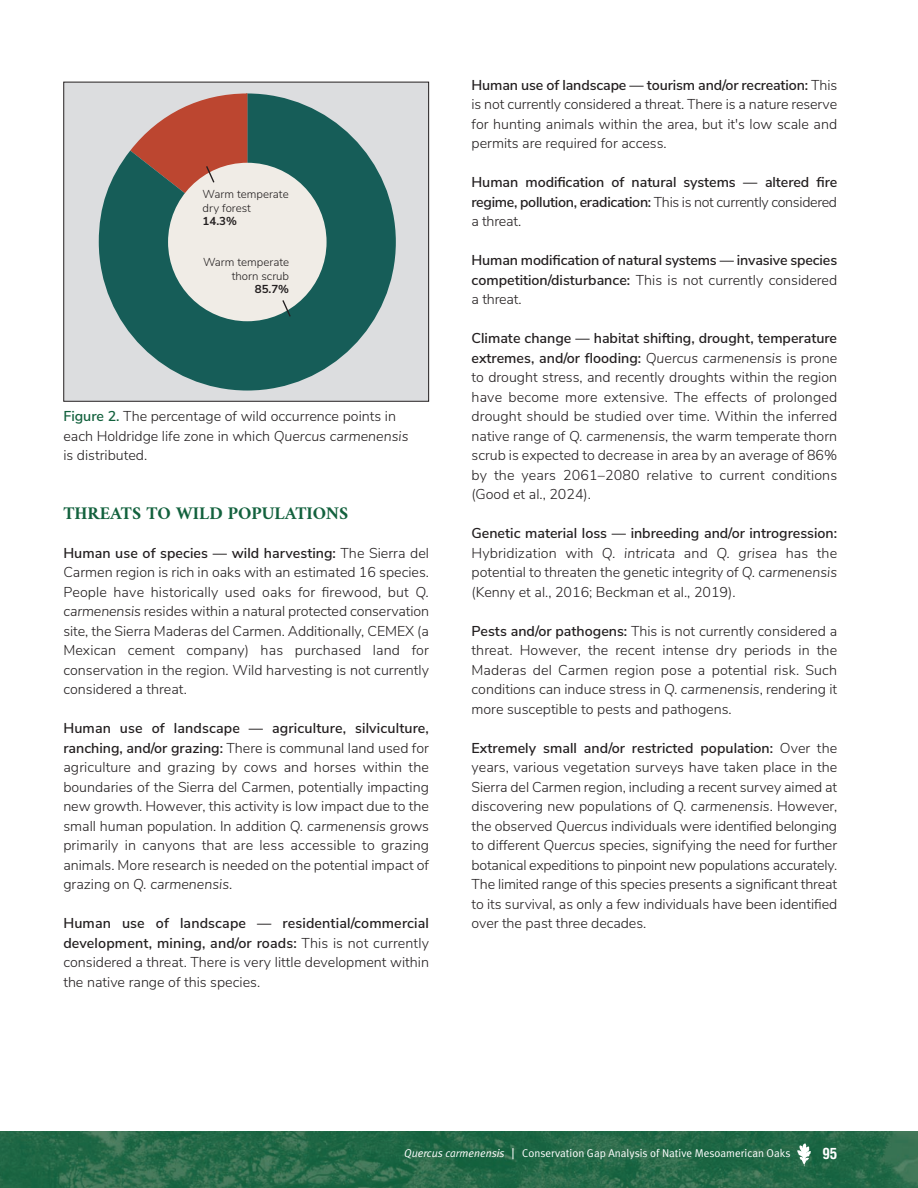
<style>
.page{position:relative;width:918px;height:1188px;background:#fff}
.page>*{position:absolute;margin:0;border:0;box-sizing:border-box;transform-origin:0 0}
.t1{font:700 18px "Amiri";color:#12613d}
.t2{font:700 condensed 15px "Helvetica";color:#fff}
.t3{font:300 14.25px/19.5px "Nunito Sans";color:#231f20;text-align:justify}
.t4{font:600 14.25px/19.5px "Nunito Sans";letter-spacing:-.01em;color:#231f20;text-align:justify}
.t5{font:300 11.4px/13.8px "Nunito Sans";color:#231f20}
.t6{font:11.25px "Meta Plus Normal";color:#fff}
.t7{font:italic 11.25px "Meta Plus Normal";color:#fff}
.s1{font-weight:700}
.s2{font-weight:600;color:#12613d}
.s3{font-style:italic}
.s4{font-weight:600}
.s5{font-weight:300}
</style>
<div class="page">
<img style="left:0;top:1131px;width:918px;height:57px">
<svg style="left:797px;top:1143px;width:14px;height:23px"></svg>
<div style="left:64px;top:82px;width:364px;height:319px;background:#dcdddf"></div>
<svg style="left:99px;top:93px;width:297px;height:298px;fill:#165d58"></svg>
<div style="left:168px;top:163px;width:159px;height:158px;background:#f0ece6;border-radius:50%"></div>
<svg style="left:281px;top:300px;width:11px;height:18px"></svg>
<svg style="left:130px;top:93px;width:117px;height:149px"></svg>
<div style="left:63px;top:82px;width:366px;height:320px;border:1px solid #231f20"></div>
<p class="t5" style="left:203px;top:187px;width:88px">Warm temperate dry forest<br><span class="s1">14.3%</span></p>
<p class="t5" style="left:203px;top:255px;width:88px;text-align:right">Warm temperate thorn scrub<br><span class="s1">85.7%</span></p>
<p class="t3" style="left:63px;top:408px;width:347px"><span class="s2">Figure 2.</span> The percentage of wild occurrence points in each Holdridge life zone in which <span class="s3">Quercus carmenensis</span></p>
<p class="t3" style="left:63px;top:447px;width:85px">is distributed.</p>
<p class="t1" style="left:63px;top:502px;width:286px">THREATS TO WILD POPULATIONS</p>
<p class="t3" style="left:63px;top:544px;width:367px"><span class="s4">Human use of species — wild harvesting:</span> The Sierra del Carmen region is rich in oaks with an estimated 16 species.<br>People have historically used oaks for firewood, but <span class="s3">Q. carmenensis</span> resides within a natural protected conservation site, the Sierra Maderas del Carmen. Additionally, CEMEX (a Mexican cement company) has purchased land for conservation in the region. Wild harvesting is not currently considered a threat.</p>
<p class="t3" style="left:63px;top:720px;width:367px"><span class="s4">Human use of landscape — agriculture, silviculture, ranching, and/or grazing:</span> There is communal land used for agriculture and grazing by cows and horses within the boundaries of the Sierra del Carmen, potentially impacting new growth. However, this activity is low impact due to the small human population. In addition <span class="s3">Q. carmenensis</span> grows primarily in canyons that are less accessible to grazing animals. More research is needed on the potential impact of grazing on <span class="s3">Q. carmenensis</span>.</p>
<p class="t3" style="left:63px;top:915px;width:367px"><span class="s4">Human use of landscape — residential/commercial development, mining, and/or roads:</span> This is not currently considered a threat. There is very little development within the native range of this species.</p>
<p class="t3" style="left:472px;top:76px;width:367px"><span class="s4">Human use of landscape — tourism and/or recreation:</span> This is not currently considered a threat. There is a nature reserve for hunting animals within the area, but it's low scale and permits are required for access.</p>
<p class="t4" style="left:472px;top:174px;width:367px">Human modification of natural systems — altered fire regime, pollution, eradication: <span class="s5">This is not currently considered a threat.</span></p>
<p class="t4" style="left:472px;top:252px;width:367px">Human modification of natural systems — invasive species competition/disturbance: <span class="s5">This is not currently considered a threat.</span></p>
<p class="t3" style="left:472px;top:330px;width:367px"><span class="s4">Climate change — habitat shifting, drought, temperature extremes, and/or flooding:</span> <span class="s3">Quercus carmenensis</span> is prone to drought stress, and recently droughts within the region have become more extensive. The effects of prolonged drought should be studied over time. Within the inferred native range of <span class="s3">Q. carmenensis</span>, the warm temperate thorn scrub is expected to decrease in area by an average of 86% by the years 2061–2080 relative to current conditions (Good et al., 2024).</p>
<p class="t3" style="left:472px;top:525px;width:367px"><span class="s4">Genetic material loss — inbreeding and/or introgression:<br></span>Hybridization with <span class="s3">Q. intricata</span> and <span class="s3">Q. grisea</span> has the potential to threaten the genetic integrity of <span class="s3">Q. carmenensis </span>(Kenny et al., 2016; Beckman et al., 2019).</p>
<p class="t3" style="left:472px;top:622px;width:367px"><span class="s4">Pests and/or pathogens:</span> This is not currently considered a threat. However, the recent intense dry periods in the Maderas del Carmen region pose a potential risk. Such conditions can induce stress in <span class="s3">Q. carmenensis</span>, rendering it more susceptible to pests and pathogens.</p>
<p class="t3" style="left:472px;top:739px;width:367px"><span class="s4">Extremely small and/or restricted population:</span> Over the years, various vegetation surveys have taken place in the Sierra del Carmen region, including a recent survey aimed at discovering new populations of <span class="s3">Q. carmenensis</span>. However, the observed <span class="s3">Quercus</span> individuals were identified belonging to different <span class="s3">Quercus</span> species, signifying the need for further botanical expeditions to pinpoint new populations accurately.<br>The limited range of this species presents a significant threat to its survival, as only a few individuals have been identified over the past three decades.</p>
<p class="t7" style="left:404px;top:1148px;width:102px">Quercus carmenensis</p>
<p class="t6" style="left:522px;top:1149px;width:270px">Conservation Gap Analysis of Native Mesoamerican Oaks</p>
<p class="t2" style="left:822px;top:1147px;width:16px">95</p>
</div>
